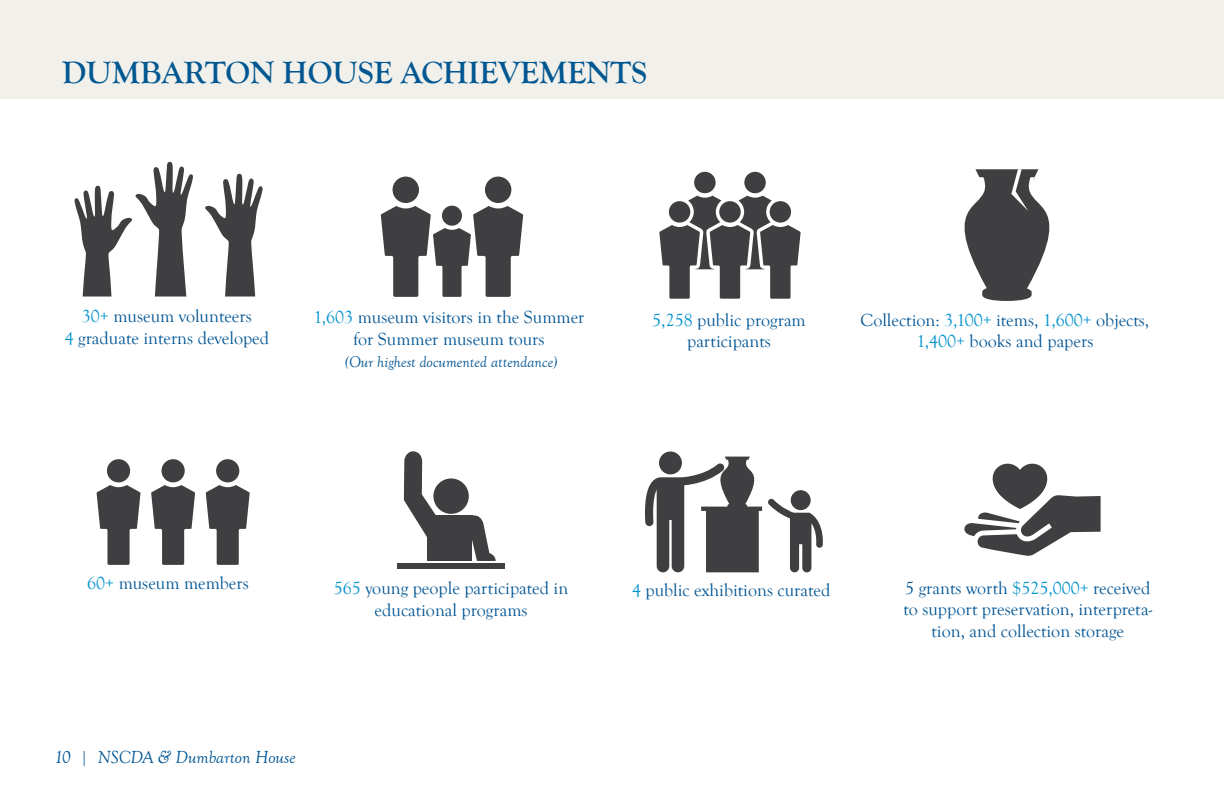
<style>
.page{position:relative;width:1224px;height:792px;background:#fff}
.page>*{position:absolute;margin:0;border:0;box-sizing:border-box;transform-origin:0 0}
.t1{font:700 32px "Goudy Old Style T";color:#015792}
.t2{font:18px/21.6px "Goudy Old Style T";color:#005595;text-align:center}
.t3{font:italic 18px "Goudy Old Style T";color:#005595}
.t4{font:italic 16px "Goudy Old Style T";color:#005595}
.s1{color:#0092ce}
</style>
<div class="page">
<div style="left:0;top:0;width:1224px;height:98px;background:#f2f0ea"></div>
<svg style="left:74px;top:162px;width:119px;height:135px"></svg>
<svg style="left:205px;top:173px;width:58px;height:124px"></svg>
<div style="left:694px;top:172px;width:22px;height:21px;background:#3f3f42;border-radius:50%"></div>
<div style="left:744px;top:172px;width:22px;height:21px;background:#3f3f42;border-radius:50%"></div>
<svg style="left:659px;top:196px;width:142px;height:103px"></svg>
<div style="left:669px;top:201px;width:21px;height:22px;background:#3f3f42;border-radius:50%"></div>
<div style="left:433px;top:478px;width:36px;height:36px;background:#3f3f42;border-radius:50%"></div>
<div style="left:397px;top:564px;width:108px;height:5px;background:#3f3f42"></div>
<div style="left:427px;top:515px;width:45px;height:46px;background:#3f3f42"></div>
<svg style="left:404px;top:451px;width:41px;height:86px"></svg>
<svg style="left:472px;top:515px;width:24px;height:46px"></svg>
<svg style="left:964px;top:169px;width:86px;height:132px"></svg>
<svg style="left:964px;top:464px;width:137px;height:92px"></svg>
<div style="left:1001px;top:470px;width:7px;height:7px;background:#3f3f42;border-radius:50%"></div>
<svg style="left:206px;top:485px;width:44px;height:80px"></svg>
<div style="left:216px;top:459px;width:23px;height:23px;background:#3f3f42;border-radius:50%"></div>
<svg style="left:151px;top:485px;width:44px;height:80px"></svg>
<div style="left:162px;top:459px;width:23px;height:23px;background:#3f3f42;border-radius:50%"></div>
<svg style="left:97px;top:485px;width:43px;height:80px"></svg>
<div style="left:107px;top:459px;width:23px;height:23px;background:#3f3f42;border-radius:50%"></div>
<svg style="left:659px;top:451px;width:23px;height:23px"></svg>
<svg style="left:645px;top:457px;width:178px;height:115px"></svg>
<div style="left:485px;top:177px;width:26px;height:26px;background:#3f3f42;border-radius:50%"></div>
<svg style="left:381px;top:206px;width:142px;height:91px"></svg>
<div style="left:393px;top:177px;width:26px;height:26px;background:#3f3f42;border-radius:50%"></div>
<h1 class="t1" style="left:62px;top:54px;width:587px">DUMBARTON HOUSE ACHIEVEMENTS</h1>
<p class="t2" style="left:65px;top:306px;width:206px"><span class="s1">30+</span> museum volunteers<br><span class="s1">4</span> graduate interns developed</p>
<p class="t2" style="left:313px;top:307px;width:272px"><span class="s1">1,603</span> museum visitors in the Summer for Summer museum tours</p>
<p class="t4" style="left:345px;top:353px;width:214px">(Our highest documented attendance)</p>
<p class="t2" style="left:652px;top:310px;width:155px"><span class="s1">5,258</span> public program participants</p>
<p class="t2" style="left:861px;top:309px;width:290px">Collection: <span class="s1">3,100+</span> items, <span class="s1">1,600+</span> objects,<br><span class="s1">1,400+</span> books and papers</p>
<p class="t2" style="left:87px;top:573px;width:163px"><span class="s1">60+</span> museum members</p>
<p class="t2" style="left:334px;top:578px;width:236px"><span class="s1">565</span> young people participated in educational programs</p>
<p class="t3" style="left:54px;top:748px;width:243px">10 | NSCDA &amp; Dumbarton House</p>
<p class="t2" style="left:632px;top:580px;width:200px"><span class="s1">4</span> public exhibitions curated</p>
<p class="t2" style="left:903px;top:577px;width:250px">5 grants worth <span class="s1">$525,000+</span> received to support preservation, interpreta&shy;tion, and collection storage</p>
</div>
